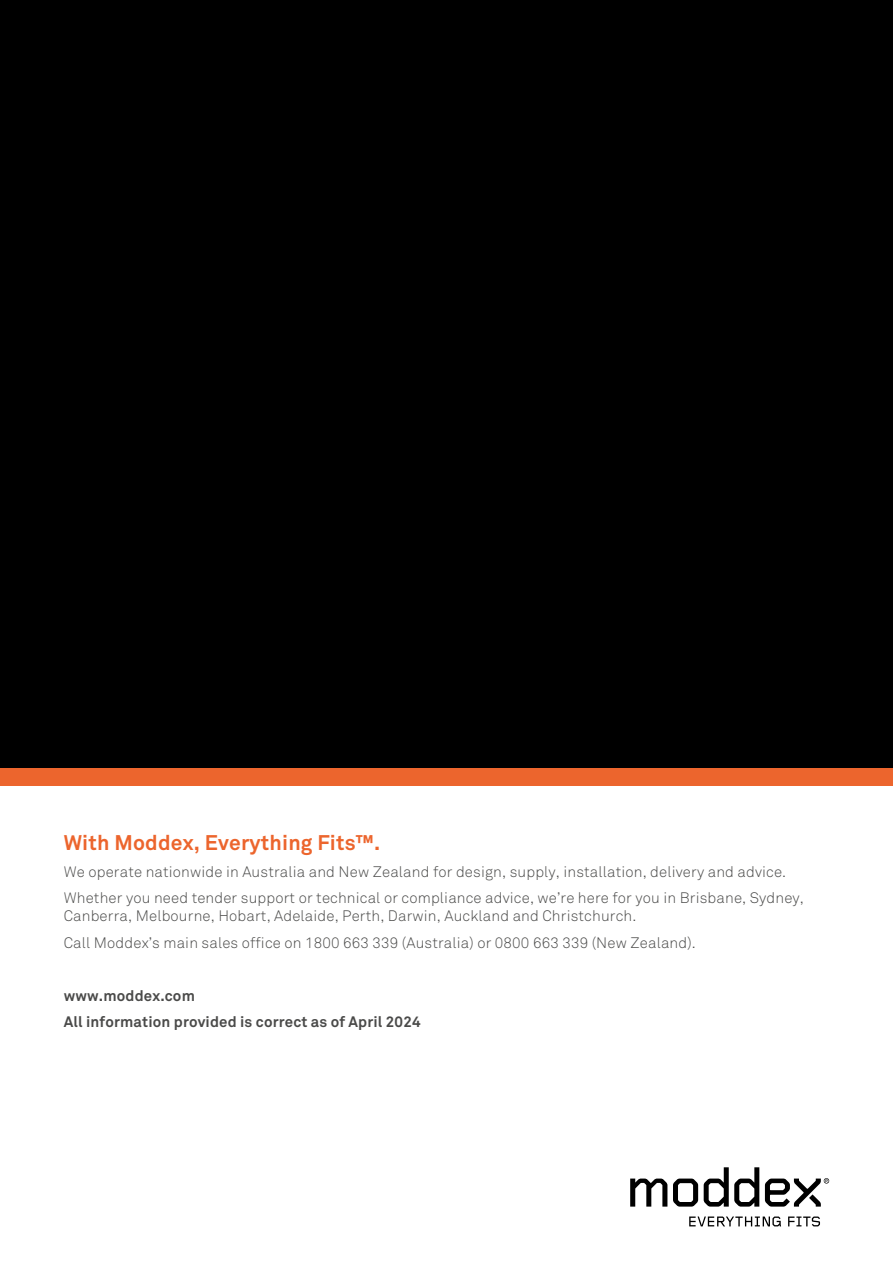
<style>
.page{position:relative;width:893px;height:1263px;background:#fff}
.page>*{position:absolute;margin:0;border:0;box-sizing:border-box;transform-origin:0 0}
.t1{font:700 21px "Akkurat";letter-spacing:.01em;color:#ec652d}
.t2{font:300 15px/26.5px "Akkurat";letter-spacing:.01em;color:#4a4a49}
.t3{font:700 15px/26.5px "Akkurat";letter-spacing:.01em;color:#4a4a49}
</style>
<div class="page">
<div style="left:0;top:0;width:893px;height:768px;background:#000"></div>
<svg style="left:630px;top:1167px;width:199px;height:39px"></svg>
<svg style="left:689px;top:1216px;width:92px;height:10px"></svg>
<svg style="left:788px;top:1216px;width:32px;height:10px"></svg>
<div style="left:0;top:768px;width:893px;height:18px;background:#ec652d"></div>
<h1 class="t1" style="left:64px;top:830px;width:318px">With Moddex, Everything Fits™.</h1>
<p class="t2" style="left:64px;top:858px;width:742px">We operate nationwide in Australia and New Zealand for design, supply, installation, delivery and advice.<br>Whether you need tender support or technical or compliance advice, we’re here for you in Brisbane, Sydney,</p>
<p class="t2" style="left:64px;top:903px;width:634px">Canberra, Melbourne, Hobart, Adelaide, Perth, Darwin, Auckland and Christchurch.<br>Call Moddex’s main sales office on 1800 663 339 (Australia) or 0800 663 339 (New Zealand).</p>
<p class="t3" style="left:64px;top:982px;width:358px">www.moddex.com<br>All information provided is correct as of April 2024</p>
</div>
